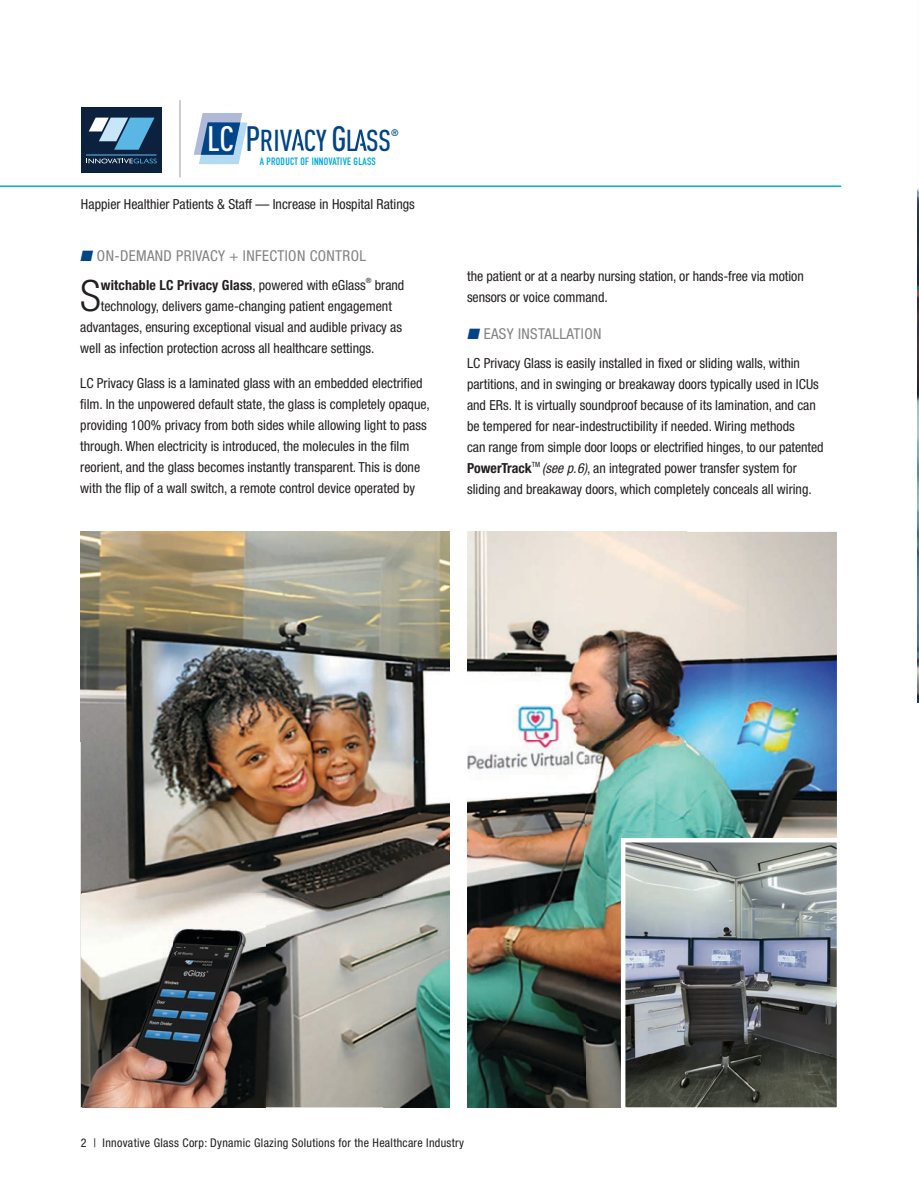
<style>
.page{position:relative;width:919px;height:1189px;background:#fff}
.page>*{position:absolute;margin:0;border:0;box-sizing:border-box;transform-origin:0 0}
.t1{font:300 condensed 43.35px "Helvetica Neue";color:#231f20}
.t2{font:500 29.85px "DIN Cond";color:#014588}
.t3{font:condensed 15px "Helvetica Neue";letter-spacing:.025em;color:#808285}
.t4{font:condensed 13.8px/21px "Helvetica Neue";color:#231f20}
.t5{font:700 condensed 13.8px "Helvetica Neue";letter-spacing:.01em;color:#231f20}
.t6{font:condensed 12px "Helvetica Neue";letter-spacing:.025em;color:#231f20}
.t7{font:700 10.5px "DIN Condensed";letter-spacing:.025em;color:#00aadc}
.t8{font:700 9.45px "DIN Condensed";color:#014588}
.t9{font:condensed 7.2px "Helvetica Neue";color:#231f20}
.s1{font-size:34.8px;color:#fff}
.s2{font-size:34.8px}
.s3{color:#014588}
.s4{font-weight:400}
.s5{font-style:italic}
</style>
<div class="page">
<hr style="left:0;top:185px;width:841px;height:2px;background:#00aadc">
<img style="left:918px;top:189px;width:1px;height:513px">
<img style="left:81px;top:532px;width:605px;height:208px">
<img style="left:686px;top:532px;width:151px;height:306px">
<img style="left:81px;top:740px;width:302px;height:158px">
<img style="left:383px;top:740px;width:202px;height:367px">
<img style="left:585px;top:740px;width:101px;height:105px">
<img style="left:585px;top:845px;width:36px;height:262px">
<img style="left:81px;top:898px;width:1px;height:209px">
<img style="left:265px;top:898px;width:119px;height:209px">
<img style="left:131px;top:1107px;width:101px;height:1px">
<img style="left:626px;top:843px;width:210px;height:263px">
<div style="left:621px;top:838px;width:220px;height:273px;border:4px solid #fff"></div>
<img style="left:82px;top:894px;width:183px;height:213px">
<div style="left:450px;top:466px;width:17px;height:644px;background:#fff"></div>
<div style="left:81px;top:107px;width:81px;height:65px;background:#0b213d"></div>
<svg style="left:89px;top:118px;width:66px;height:32px"></svg>
<hr style="left:86px;top:155px;width:71px;height:1px;background:#5ab6e4">
<svg style="left:86px;top:159px;width:71px;height:4px"></svg>
<hr style="left:179px;top:100px;width:2px;height:77px;background:#bcbdc0">
<svg style="left:194px;top:113px;width:53px;height:51px"></svg>
<svg style="left:292px;top:129px;width:12px;height:21px"></svg>
<svg style="left:354px;top:130px;width:13px;height:21px"></svg>
<h2 class="t2" style="left:207px;top:130px;width:185px"><span class="s1">LC</span> <span class="s2">P</span>RIV CY <span class="s2">G</span>L SS</h2>
<p class="t8" style="left:391px;top:126px;width:9px">®</p>
<p class="t7" style="left:260px;top:154px;width:117px">A PRODUCT OF INNOVATIVE GLASS</p>
<p class="t4" style="left:81px;top:193px;width:335px">Happier Healthier Patients &amp; Staff — Increase in Hospital Ratings</p>
<p class="t3" style="left:80px;top:247px;width:287px"><span class="s3">■</span> ON-DEMAND PRIVACY + INFECTION CONTROL</p>
<h1 class="t1" style="left:80px;top:271px;width:22px">S</h1>
<p class="t5" style="left:101px;top:277px;width:266px">witchable LC Privacy Glass<span class="s4">, powered with eGlass</span></p>
<p class="t9" style="left:366px;top:277px;width:7px">®</p>
<p class="t4" style="left:375px;top:275px;width:31px">brand</p>
<p class="t4" style="left:101px;top:296px;width:293px">technology, delivers game-changing patient engagement</p>
<p class="t4" style="left:80px;top:317px;width:323px">advantages, ensuring exceptional visual and audible privacy as</p>
<p class="t4" style="left:80px;top:338px;width:296px">well as infection protection across all healthcare settings.</p>
<p class="t4" style="left:80px;top:372px;width:351px">LC Privacy Glass is a laminated glass with an embedded electrified film. In the unpowered default state, the glass is completely opaque, providing 100% privacy from both sides while allowing light to pass through. When electricity is introduced, the molecules in the film reorient, and the glass becomes instantly transparent. This is done with the flip of a wall switch, a remote control device operated by</p>
<p class="t4" style="left:467px;top:265px;width:338px">the patient or at a nearby nursing station, or hands-free via motion sensors or voice command.</p>
<p class="t3" style="left:467px;top:325px;width:136px"><span class="s3">■</span> EASY INSTALLATION</p>
<p class="t4" style="left:467px;top:353px;width:358px">LC Privacy Glass is easily installed in fixed or sliding walls, within partitions, and in swinging or breakaway doors typically used in ICUs and ERs. It is virtually soundproof because of its lamination, and can be tempered for near-indestructibility if needed. Wiring methods<br>can range from simple door loops or electrified hinges, to our patented</p>
<p class="t5" style="left:467px;top:460px;width:66px">PowerTrack</p>
<p class="t9" style="left:532px;top:460px;width:10px">TM</p>
<p class="t4" style="left:467px;top:458px;width:346px;text-indent:75px"><span class="s5">(seep.6)</span>, an integrated power transfer system for sliding and breakaway doors, which completely conceals all wiring.</p>
<p class="t6" style="left:81px;top:1136px;width:385px">2 | Innovative Glass Corp: Dynamic Glazing Solutions for the Healthcare Industry</p>
</div>
